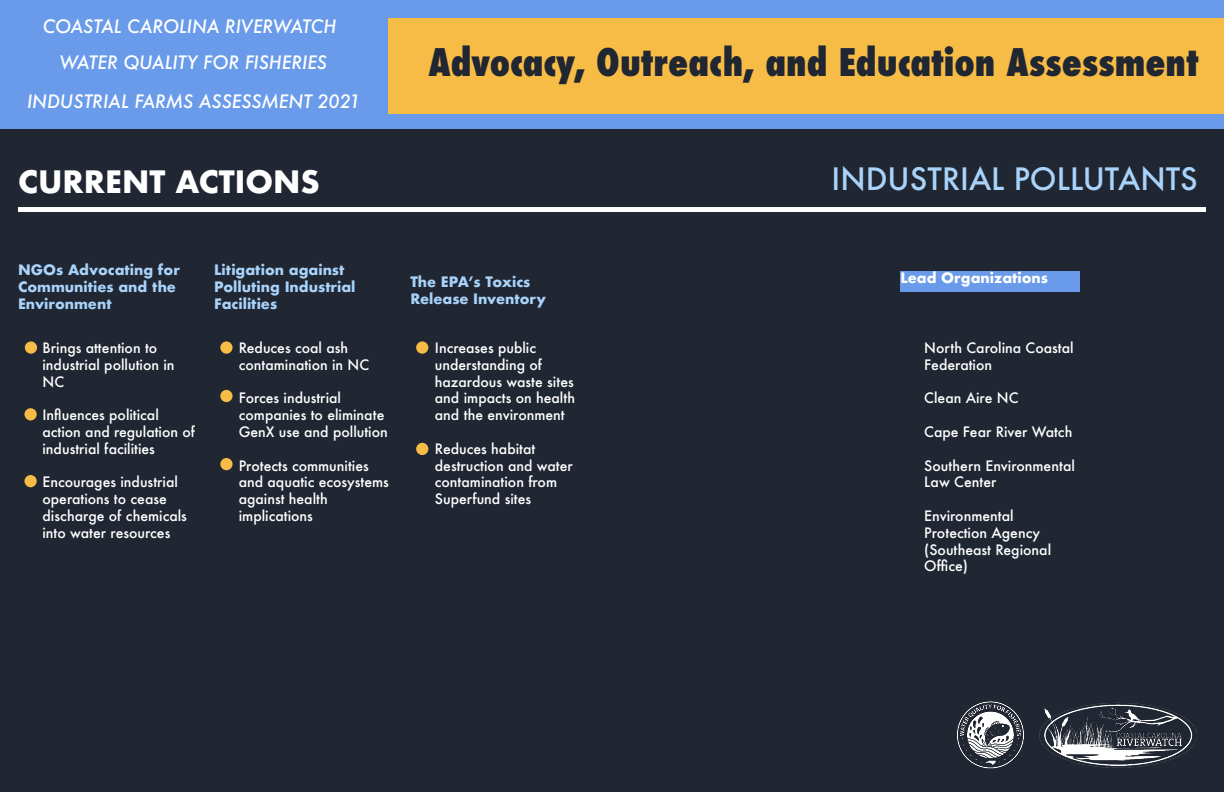
<style>
.page{position:relative;width:1224px;height:792px;background:#fff}
.page>*{position:absolute;margin:0;border:0;box-sizing:border-box;transform-origin:0 0}
.t1{font:800 condensed 37px "Futura";color:#202632}
.t2{font:500 30px "Futura";color:#a9d3fb}
.t3{font:700 30px "Futura";color:#fff}
.t4{font:italic 500 18px "Futura";color:#fff}
.t5{font:500 14px/16.8px "Futura";color:#fff}
.t6{font:700 14px/16.8px "Futura";color:#a9d3fb}
.t7{font:700 14px "Futura";color:#fff}
</style>
<div class="page">
<div style="left:0;top:0;width:1224px;height:132px;background:#699bea"></div>
<div style="left:389px;top:18px;width:835px;height:96px;background:#f7bc45"></div>
<div style="left:0;top:130px;width:1224px;height:662px;background:#202632"></div>
<img style="left:1039px;top:702px;width:158px;height:66px">
<img style="left:957px;top:701px;width:67px;height:68px">
<div style="left:18px;top:207px;width:1188px;height:5px;background:#fff"></div>
<div style="left:900px;top:271px;width:180px;height:20px;background:#699bea"></div>
<div style="left:416px;top:341px;width:12px;height:13px;background:#f7bc45;border-radius:50%"></div>
<svg style="left:220px;top:341px;width:13px;height:13px"></svg>
<div style="left:220px;top:390px;width:13px;height:12px;background:#f7bc45;border-radius:50%"></div>
<div style="left:220px;top:458px;width:13px;height:12px;background:#f7bc45;border-radius:50%"></div>
<div style="left:25px;top:341px;width:12px;height:13px;background:#f7bc45;border-radius:50%"></div>
<div style="left:24px;top:408px;width:13px;height:12px;background:#f7bc45;border-radius:50%"></div>
<div style="left:24px;top:475px;width:13px;height:12px;background:#f7bc45;border-radius:50%"></div>
<div style="left:416px;top:443px;width:12px;height:12px;background:#f7bc45;border-radius:50%"></div>
<p class="t4" style="left:43px;top:14px;width:295px">COASTAL CAROLINA RIVERWATCH</p>
<p class="t4" style="left:59px;top:50px;width:269px">WATER QUALITY FOR FISHERIES</p>
<p class="t1" style="left:428px;top:37px;width:772px">Advocacy, Outreach, and Education Assessment</p>
<p class="t4" style="left:27px;top:89px;width:335px">INDUSTRIAL FARMS ASSESSMENT 2021</p>
<p class="t3" style="left:18px;top:160px;width:303px">CURRENT ACTIONS</p>
<p class="t2" style="left:832px;top:158px;width:368px">INDUSTRIAL POLLUTANTS</p>
<p class="t6" style="left:18px;top:261px;width:163px">NGOs Advocating for<br>Communities and the<br>Environment</p>
<p class="t6" style="left:214px;top:261px;width:143px">Litigation against<br>Polluting Industrial<br>Facilities</p>
<p class="t7" style="left:900px;top:267px;width:149px">Lead Organizations</p>
<p class="t5" style="left:42px;top:339px;width:134px">Brings attention to industrial pollution in<br>NC</p>
<p class="t5" style="left:42px;top:406px;width:154px">Influences political action and regulation of industrial facilities</p>
<p class="t5" style="left:42px;top:474px;width:146px">Encourages industrial operations to cease discharge of chemicals into water resources</p>
<p class="t6" style="left:410px;top:274px;width:137px">The EPA’s Toxics<br>Release Inventory</p>
<p class="t5" style="left:435px;top:339px;width:142px">Increases public understanding of hazardous waste sites and impacts on health and the environment</p>
<p class="t5" style="left:435px;top:440px;width:139px">Reduces habitat destruction and water contamination from<br>Superfund sites</p>
<p class="t5" style="left:239px;top:339px;width:132px">Reduces coal ash contamination in NC</p>
<p class="t5" style="left:239px;top:390px;width:151px">Forces industrial companies to eliminate<br>GenX use and pollution</p>
<p class="t5" style="left:239px;top:457px;width:152px">Protects communities and aquatic ecosystems against health implications</p>
<p class="t5" style="left:924px;top:339px;width:151px">North Carolina Coastal<br>Federation</p>
<p class="t5" style="left:924px;top:390px;width:96px">Clean Aire NC</p>
<p class="t5" style="left:924px;top:423px;width:150px">Cape Fear River Watch</p>
<p class="t5" style="left:924px;top:457px;width:152px">Southern Environmental<br>Law Center</p>
<p class="t5" style="left:924px;top:507px;width:117px">Environmental<br>Protection Agency</p>
<p class="t5" style="left:924px;top:541px;width:128px">(Southeast Regional<br>Office)</p>
</div>
